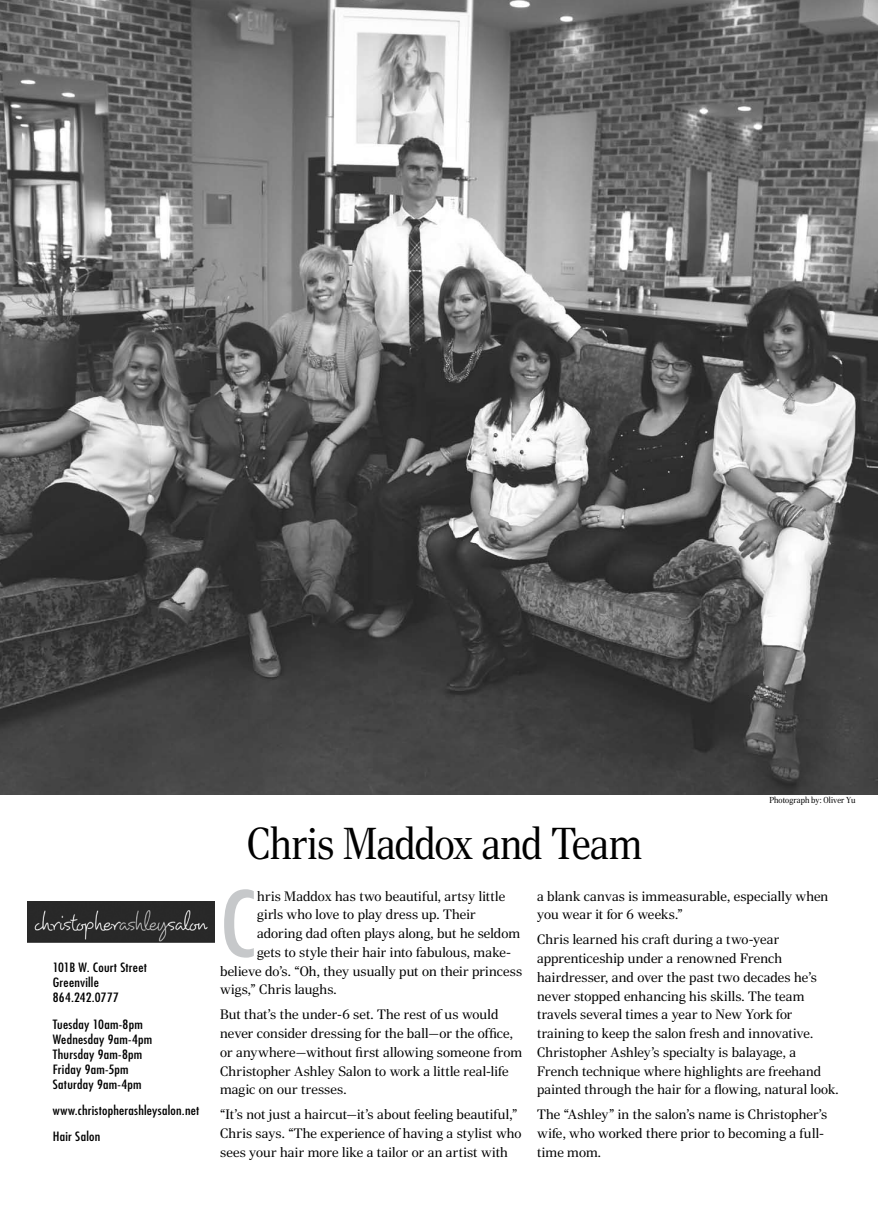
<style>
.page{position:relative;width:878px;height:1215px;background:#fff}
.page>*{position:absolute;margin:0;border:0;box-sizing:border-box;transform-origin:0 0}
.t1{font:condensed 88.38px "Futura";color:#c6c8ca;scale:1.08 1}
.t2{font:300 45px "Rocky";letter-spacing:-.015em;color:#000;scale:.95 1}
.t3{font:300 13.75px/18.8px "Rocky";letter-spacing:.005em;color:#000;scale:1.1 1}
.t4{font:condensed 12.5px/15px "Futura";letter-spacing:.015em;color:#000;scale:1.14 1}
.t5{font:300 8.75px "Rocky";letter-spacing:.005em;color:#000}
</style>
<div class="page">
<img style="left:0;top:0;width:878px;height:794px">
<img style="left:28px;top:901px;width:187px;height:41px">
<p class="t4" style="left:53px;top:960px;width:84px">101B W. Court Street<br>Greenville<br>864.242.0777</p>
<p class="t4" style="left:53px;top:1016px;width:89px">Tuesday 10am-8pm<br>Wednesday 9am-4pm<br>Thursday 9am-8pm<br>Friday 9am-5pm<br>Saturday 9am-4pm</p>
<p class="t4" style="left:53px;top:1097px;width:130px;line-height:26.2px">www.christopherashleysalon.net<br>Hair Salon</p>
<p class="t5" style="left:769px;top:795px;width:88px">Photograph by: Oliver Yu</p>
<h2 class="t2" style="left:247px;top:818px;width:417px">Chris Maddox and Team</h2>
<h1 class="t1" style="left:220px;top:871px;width:34px">C</h1>
<p class="t3" style="left:257px;top:887px;width:227px">hris Maddox has two beautiful, artsy little</p>
<p class="t3" style="left:537px;top:887px;width:266px">a blank canvas is immeasurable, especially when you wear it for 6 weeks.”</p>
<p class="t3" style="left:537px;top:931px;width:275px">Chris learned his craft during a two-year apprenticeship under a renowned French hairdresser, and over the past two decades he’s never stopped enhancing his skills. The team travels several times a year to New York for training to keep the salon fresh and innovative.<br>Christopher Ashley’s specialty is balayage, a French technique where highlights are freehand painted through the hair for a flowing, natural look.</p>
<p class="t3" style="left:537px;top:1106px;width:265px">The “Ashley” in the salon’s name is Christopher’s wife, who worked there prior to becoming a full&shy;time mom.</p>
<p class="t3" style="left:257px;top:906px;width:200px">girls who love to play dress up. Their</p>
<p class="t3" style="left:257px;top:924px;width:240px">adoring dad often plays along, but he seldom</p>
<p class="t3" style="left:257px;top:943px;width:232px">gets to style their hair into fabulous, make-</p>
<p class="t3" style="left:220px;top:962px;width:276px">believe do’s. “Oh, they usually put on their princess</p>
<p class="t3" style="left:220px;top:981px;width:108px">wigs,” Chris laughs.</p>
<p class="t3" style="left:220px;top:1006px;width:276px">But that’s the under-6 set. The rest of us would never consider dressing for the ball—or the office, or anywhere—without first allowing someone from Christopher Ashley Salon to work a little real-life magic on our tresses.</p>
<p class="t3" style="left:220px;top:1106px;width:275px">“It’s not just a haircut—it’s about feeling beautiful,”<br>Chris says. “The experience of having a stylist who sees your hair more like a tailor or an artist with</p>
</div>
